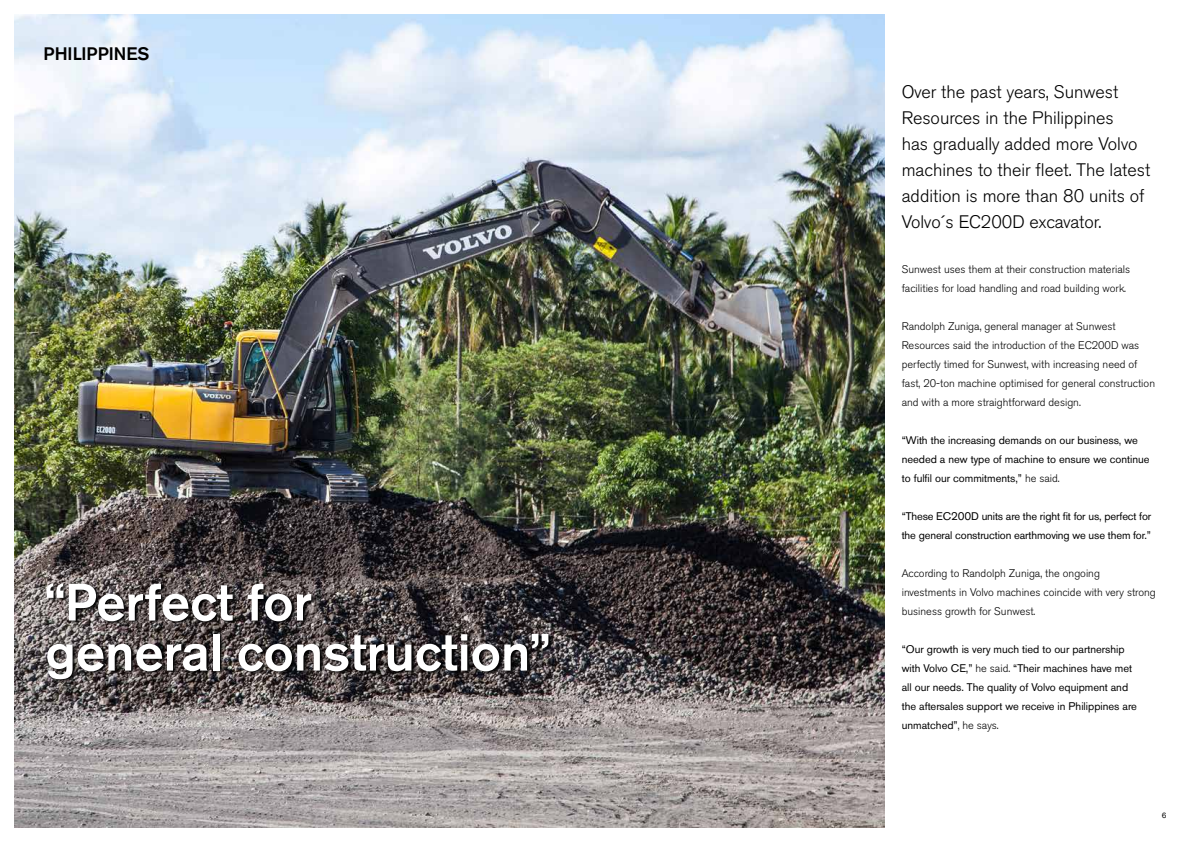
<style>
.page{position:relative;width:1191px;height:842px;background:#fff}
.page>*{position:absolute;margin:0;border:0;box-sizing:border-box;transform-origin:0 0}
.t1{font:500 52px/50px "Volvo Sans Pro";color:#fff}
.t2{font:300 18px/26px "Volvo Sans Pro";color:#000}
.t3{font:500 18px "Volvo Sans Pro";color:#000}
.t4{font:300 11px/19px "Volvo Sans Pro";color:#000}
.t5{font:11px/19px "Volvo Sans Pro";color:#000}
.t6{font:7.5px "Volvo Sans Pro";color:#000}
.s1{font-weight:300}
</style>
<div class="page">
<img style="left:14px;top:14px;width:870px;height:814px">
<svg style="left:46px;top:582px;width:507px;height:102px;background:#413c3c"></svg>
<h2 class="t3" style="left:43px;top:43px;width:108px">PHILIPPINES</h2>
<h1 class="t1" style="left:45px;top:577px;width:506px">“Perfect for<br>general construction”</h1>
<h2 class="t2" style="left:901px;top:79px;width:250px">Over the past years, Sunwest<br>Resources in the Philippines<br>has gradually added more Volvo machines to their fleet. The latest addition is more than 80 units of<br>Volvo´s EC200D excavator.</h2>
<p class="t4" style="left:901px;top:260px;width:230px">Sunwest uses them at their construction materials facilities for load handling and road building work.</p>
<p class="t4" style="left:901px;top:317px;width:255px">Randolph Zuniga, general manager at Sunwest Resources said the introduction of the EC200D was perfectly timed for Sunwest, with increasing need of fast, 20-ton machine optimised for general construction and with a more straightforward design.</p>
<p class="t5" style="left:901px;top:431px;width:249px">“With the increasing demands on our business, we needed a new type of machine to ensure we continue to fulfil our commitments,” <span class="s1">he said.</span></p>
<p class="t5" style="left:901px;top:507px;width:251px">“These EC200D units are the right fit for us, perfect for the general construction earthmoving we use them for.”</p>
<p class="t4" style="left:901px;top:564px;width:256px">According to Randolph Zuniga, the ongoing investments in Volvo machines coincide with very strong business growth for Sunwest.</p>
<p class="t5" style="left:901px;top:640px;width:237px">“Our growth is very much tied to our partnership with Volvo CE,” <span class="s1">he said.</span> “Their machines have met all our needs. The quality of Volvo equipment and the aftersales support we receive in Philippines are unmatched”<span class="s1">, he says.</span></p>
<p class="t6" style="left:1162px;top:810px;width:6px">6</p>
</div>
